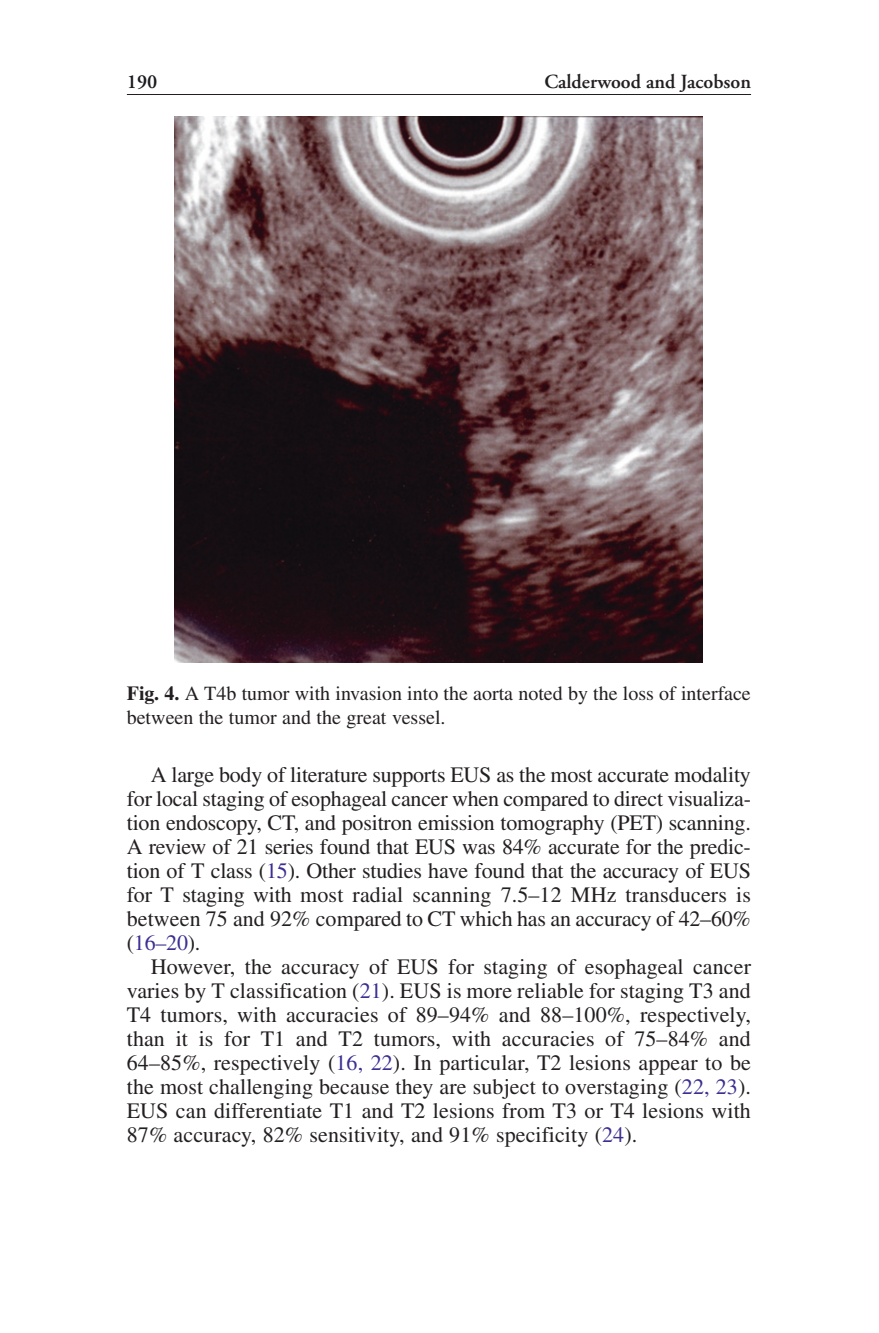
<style>
.page{position:relative;width:879px;height:1333px;background:#fff}
.page>*{position:absolute;margin:0;border:0;box-sizing:border-box;transform-origin:0 0}
.t1{font:22px/24px "Kktbpw Times";letter-spacing:.005em;color:#231f20;text-align:justify}
.t2{font:20px/24px "Kktbpw Times";color:#231f20}
.t3{font:600 20px "Knfcwq A Garamond";color:#231f20}
.t4{font:600 20px "Knfcwq A Garamond";color:#1a191e}
.s1{font-family:"Jsxycm Times";font-weight:700}
.s2{color:#3b2f92}
</style>
<div class="page">
<hr style="left:127px;top:94px;width:624px;height:1px;background:#231f20">
<img style="left:175px;top:116px;width:528px;height:546px">
<p class="t4" style="left:127px;top:71px;width:32px">190</p>
<p class="t3" style="left:544px;top:71px;width:208px">Calderwood and Jacobson</p>
<p class="t2" style="left:127px;top:681px;width:625px"><span class="s1">Fig. 4.</span> A T4b tumor with invasion into the aorta noted by the loss of interface between the tumor and the great vessel.</p>
<p class="t1" style="left:127px;top:762px;width:626px;text-indent:24px">A large body of literature supports EUS as the most accurate modality for local staging of esophageal cancer when compared to direct visualiza&shy;tion endoscopy, CT, and positron emission tomography (PET) scanning.<br>A review of 21 series found that EUS was 84% accurate for the predic&shy;tion of T class (<span class="s2">15</span>). Other studies have found that the accuracy of EUS for T staging with most radial scanning 7.5–12 MHz transducers is between 75 and 92% compared to CT which has an accuracy of 42–60% (<span class="s2">16–20</span>).</p>
<p class="t1" style="left:127px;top:954px;width:626px;text-indent:24px">However, the accuracy of EUS for staging of esophageal cancer varies by T classification (<span class="s2">21</span>). EUS is more reliable for staging T3 and T4 tumors, with accuracies of 89–94% and 88–100%, respectively, than it is for T1 and T2 tumors, with accuracies of 75–84% and 64–85%, respectively (<span class="s2">16, 22</span>). In particular, T2 lesions appear to be the most challenging because they are subject to overstaging (<span class="s2">22, 23</span>).<br>EUS can differentiate T1 and T2 lesions from T3 or T4 lesions with 87% accuracy, 82% sensitivity, and 91% specificity (<span class="s2">24</span>).</p>
</div>
